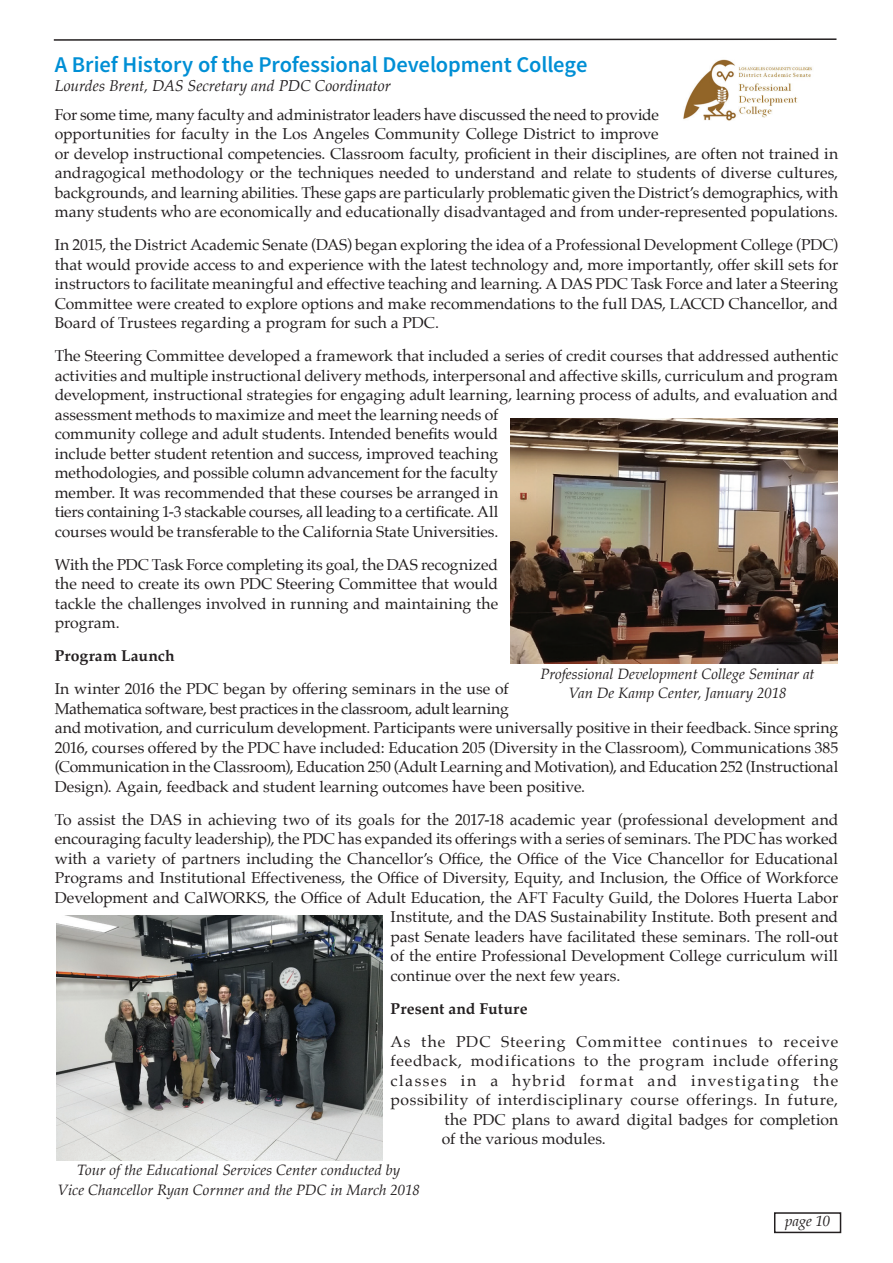
<style>
.page{position:relative;width:893px;height:1263px;background:#fff}
.page>*{position:absolute;margin:0;border:0;box-sizing:border-box;transform-origin:0 0}
.t1{font:600 22.5px "Source Sans Pro";letter-spacing:-.005em;color:#008fd5}
.t2{font:15.75px/19.5px "Palatino";color:#231f20}
.t3{font:15.75px "Palatino";letter-spacing:.035em;color:#231f20}
.t4{font:15.75px "Palatino";letter-spacing:.04em;color:#231f20}
.t5{font:15.75px "Palatino";letter-spacing:.06em;color:#231f20}
.t6{font:italic 15.75px "Palatino";letter-spacing:-.005em;color:#231f20}
.t7{font:15.75px "Palatino";letter-spacing:.09em;color:#231f20}
.t8{font:700 15.75px "Palatino";letter-spacing:.01em;color:#231f20}
.t9{font:italic 15px/19.5px "Palatino";color:#231f20;text-align:center}
</style>
<div class="page">
<svg style="left:53px;top:38px;width:784px;height:3px"></svg>
<img style="left:511px;top:418px;width:326px;height:245px">
<img style="left:57px;top:916px;width:325px;height:244px">
<img style="left:683px;top:59px;width:129px;height:62px">
<div style="left:774px;top:1212px;width:67px;height:21px;border:2px solid #231f20"></div>
<h1 class="t1" style="left:55px;top:50px;width:534px">A Brief History of the Professional Development College</h1>
<p class="t6" style="left:55px;top:72px;width:338px">Lourdes Brent, DAS Secretary and PDC Coordinator</p>
<p class="t2" style="left:55px;top:105px;width:785px">For some time, many faculty and administrator leaders have discussed the need to provide<br>opportunities for faculty in the Los Angeles Community College District to improve<br>or develop instructional competencies. Classroom faculty, proficient in their disciplines, are often not trained in andragogical methodology or the techniques needed to understand and relate to students of diverse cultures, backgrounds, and learning abilities. These gaps are particularly problematic given the District’s demographics, with many students who are economically and educationally disadvantaged and from under-represented populations.</p>
<p class="t2" style="left:55px;top:235px;width:785px;text-align:justify">In 2015, the District Academic Senate (DAS) began exploring the idea of a Professional Development College (PDC) that would provide access to and experience with the latest technology and, more importantly, offer skill sets for instructors to facilitate meaningful and effective teaching and learning. A DAS PDC Task Force and later a Steering Committee were created to explore options and make recommendations to the full DAS, LACCD Chancellor, and Board of Trustees regarding a program for such a PDC.</p>
<p class="t2" style="left:55px;top:346px;width:785px">The Steering Committee developed a framework that included a series of credit courses that addressed authentic activities and multiple instructional delivery methods, interpersonal and affective skills, curriculum and program development, instructional strategies for engaging adult learning, learning process of adults, and evaluation and assessment methods to maximize and meet the learning needs of<br>community college and adult students. Intended benefits would<br>include better student retention and success, improved teaching<br>methodologies, and possible column advancement for the faculty<br>member. It was recommended that these courses be arranged in<br>tiers containing 1-3 stackable courses, all leading to a certificate. All<br>courses would be transferable to the California State Universities.</p>
<p class="t2" style="left:55px;top:555px;width:445px;text-align:justify">With the PDC Task Force completing its goal, the DAS recognized the need to create its own PDC Steering Committee that would tackle the challenges involved in running and maintaining the program.</p>
<p class="t8" style="left:55px;top:642px;width:122px">Program Launch</p>
<p class="t2" style="left:55px;top:679px;width:785px">In winter 2016 the PDC began by offering seminars in the use of<br>Mathematica software, best practices in the classroom, adult learning<br>and motivation, and curriculum development. Participants were universally positive in their feedback. Since spring 2016, courses offered by the PDC have included: Education 205 (Diversity in the Classroom), Communications 385 (Communication in the Classroom), Education 250 (Adult Learning and Motivation), and Education 252 (Instructional Design). Again, feedback and student learning outcomes have been positive.</p>
<p class="t2" style="left:55px;top:810px;width:785px">To assist the DAS in achieving two of its goals for the 2017-18 academic year (professional development and</p>
<p class="t2" style="left:55px;top:829px;width:785px">encouraging faculty leadership), the PDC has expanded its offerings with a series of seminars. The PDC has worked</p>
<p class="t2" style="left:55px;top:849px;width:785px">with a variety of partners including the Chancellor’s Office, the Office of the Vice Chancellor for Educational</p>
<p class="t2" style="left:55px;top:868px;width:785px">Programs and Institutional Effectiveness, the Office of Diversity, Equity, and Inclusion, the Office of Workforce</p>
<p class="t2" style="left:55px;top:888px;width:785px">Development and CalWORKS, the Office of Adult Education, the AFT Faculty Guild, the Dolores Huerta Labor</p>
<p class="t2" style="left:391px;top:907px;width:449px">Institute, and the DAS Sustainability Institute. Both present and</p>
<p class="t2" style="left:391px;top:927px;width:449px">past Senate leaders have facilitated these seminars. The roll-out</p>
<p class="t2" style="left:391px;top:946px;width:449px">of the entire Professional Development College curriculum will</p>
<p class="t2" style="left:391px;top:966px;width:231px">continue over the next few years.</p>
<p class="t8" style="left:391px;top:995px;width:138px">Present and Future</p>
<p class="t5" style="left:391px;top:1028px;width:449px">As the PDC Steering Committee continues to receive</p>
<p class="t4" style="left:391px;top:1048px;width:449px">feedback, modifications to the program include offering</p>
<p class="t7" style="left:391px;top:1067px;width:449px">classes in a hybrid format and investigating the</p>
<p class="t3" style="left:391px;top:1087px;width:449px">possibility of interdisciplinary course offerings. In future,</p>
<p class="t2" style="left:445px;top:1109px;width:395px">the PDC plans to award digital badges for completion</p>
<p class="t2" style="left:442px;top:1129px;width:165px">of the various modules.</p>
<p class="t9" style="left:540px;top:664px;width:276px">Professional Development College Seminar at<br>Van De Kamp Center, January 2018</p>
<p class="t9" style="left:58px;top:1160px;width:364px">Tour of the Educational Services Center conducted by<br>Vice Chancellor Ryan Cornner and the PDC in March 2018</p>
<p class="t9" style="left:785px;top:1211px;width:47px">page 10</p>
</div>
